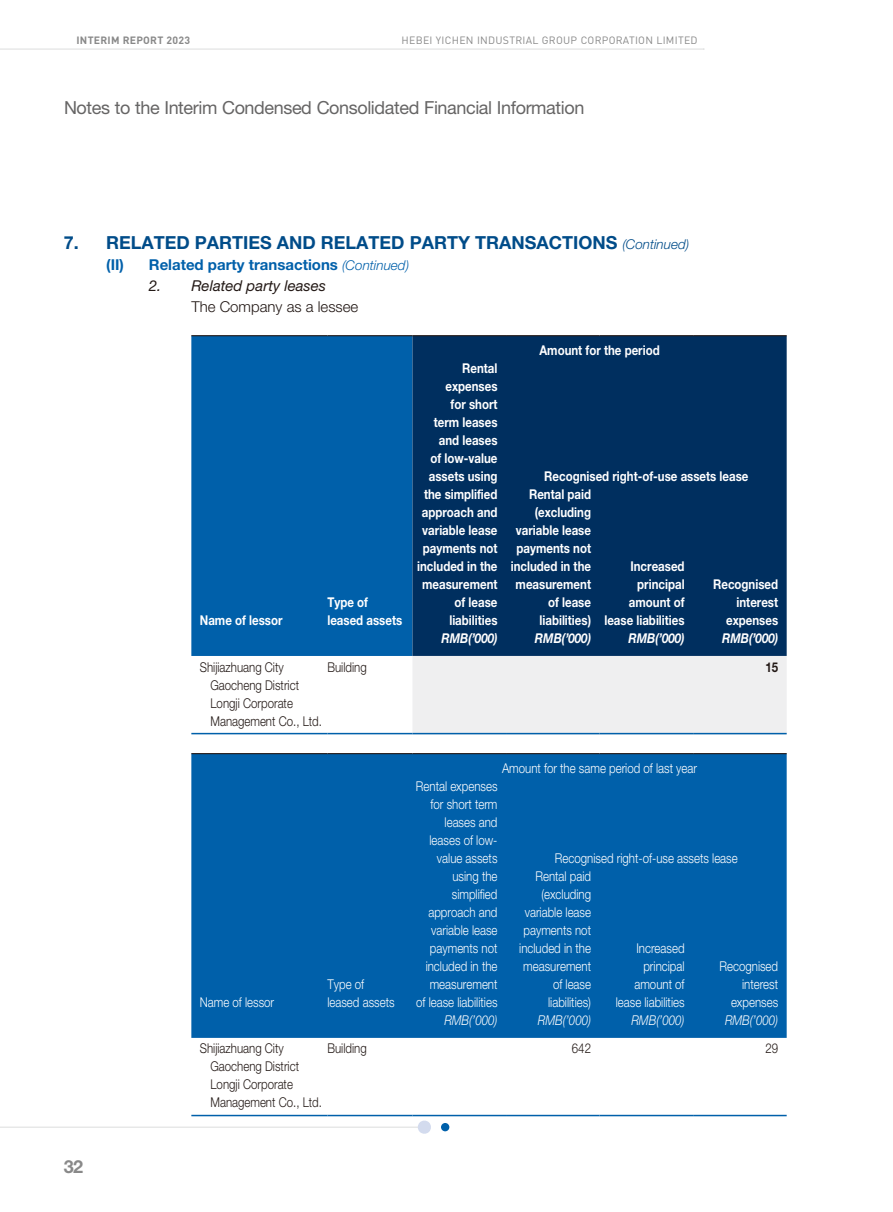
<style>
.page{position:relative;width:893px;height:1212px;background:#fff}
.page>*{position:absolute;margin:0;border:0;box-sizing:border-box;transform-origin:0 0}
.t1{font:18px "Helvetica Neue LT Std";letter-spacing:-.02em;color:#666565}
.t2{font:700 18px "Helvetica Neue LT Std";color:#004c89}
.t3{font:700 18px "Helvetica Neue LT Std";color:#898989}
.t4{font:700 15px "Helvetica Neue LT Std";color:#0060aa}
.t5{font:italic 15px "Helvetica Neue LT Std";color:#231916}
.t6{font:300 15px "Helvetica Neue LT Std";color:#231916}
.t7{font:300 13.5px/18px "Helvetica Neue LT Std";color:#fff;text-align:right;scale:.85 1}
.t8{font:700 13.5px/18px "Helvetica Neue LT Std";color:#fff;text-align:right;scale:.85 1}
.t9{font:300 13.5px/18px "Helvetica Neue LT Std";color:#231916;scale:.85 1}
.t10{font:italic 700 13.5px "Helvetica Neue LT Std";color:#fff;scale:.85 1}
.t11{font:italic 300 13.5px "Helvetica Neue LT Std";color:#fff;scale:.85 1}
.t12{font:700 13.5px "Helvetica Neue LT Std";color:#231916;scale:.85 1}
.t13{font:10.5px "DIN";letter-spacing:.025em;color:#898989}
.t14{font:700 10.5px "DIN";letter-spacing:.025em;color:#898989}
.s1{font-weight:300;font-style:italic;font-size:13.5px}
</style>
<div class="page">
<hr style="left:0;top:49px;width:704px;height:1px;background:#dcdddd">
<hr style="left:0;top:1127px;width:419px;height:1px;background:#dcdddd">
<div style="left:441px;top:1123px;width:8px;height:8px;background:#0060aa;border-radius:50%"></div>
<svg style="left:417px;top:1120px;width:14px;height:14px"></svg>
<svg style="left:191px;top:336px;width:221px;height:320px;background:#0664ac"></svg>
<div style="left:412px;top:336px;width:375px;height:320px;background:#002f5f"></div>
<div style="left:412px;top:656px;width:375px;height:77px;background:#efeff0"></div>
<hr style="left:191px;top:335px;width:136px;height:1px;background:#231916">
<hr style="left:327px;top:335px;width:85px;height:1px;background:#231916">
<hr style="left:412px;top:335px;width:94px;height:1px;background:#231916">
<hr style="left:506px;top:335px;width:94px;height:1px;background:#231916">
<hr style="left:600px;top:335px;width:93px;height:1px;background:#231916">
<hr style="left:693px;top:335px;width:94px;height:1px;background:#231916">
<hr style="left:191px;top:733px;width:136px;height:1px;background:#0060aa">
<hr style="left:327px;top:733px;width:85px;height:1px;background:#0060aa">
<hr style="left:412px;top:733px;width:94px;height:1px;background:#0060aa">
<hr style="left:506px;top:733px;width:94px;height:1px;background:#0060aa">
<hr style="left:600px;top:733px;width:93px;height:1px;background:#0060aa">
<hr style="left:693px;top:733px;width:94px;height:1px;background:#0060aa">
<div style="left:191px;top:754px;width:596px;height:284px;background:#0060aa"></div>
<hr style="left:191px;top:753px;width:136px;height:1px;background:#231916">
<hr style="left:327px;top:753px;width:85px;height:1px;background:#231916">
<hr style="left:412px;top:753px;width:94px;height:1px;background:#231916">
<hr style="left:506px;top:753px;width:94px;height:1px;background:#231916">
<hr style="left:600px;top:753px;width:93px;height:1px;background:#231916">
<hr style="left:693px;top:753px;width:94px;height:1px;background:#231916">
<hr style="left:191px;top:1115px;width:136px;height:1px;background:#0060aa">
<hr style="left:327px;top:1115px;width:85px;height:1px;background:#0060aa">
<hr style="left:412px;top:1115px;width:94px;height:1px;background:#0060aa">
<hr style="left:506px;top:1115px;width:94px;height:1px;background:#0060aa">
<hr style="left:600px;top:1115px;width:93px;height:1px;background:#0060aa">
<hr style="left:693px;top:1115px;width:94px;height:1px;background:#0060aa">
<p class="t14" style="left:77px;top:33px;width:115px">INTERIM REPORT 2023</p>
<p class="t13" style="left:402px;top:34px;width:297px">HEBEI YICHEN INDUSTRIAL GROUP CORPORATION LIMITED</p>
<h1 class="t1" style="left:64px;top:97px;width:522px">Notes to the Interim Condensed Consolidated Financial Information</h1>
<h1 class="t2" style="left:64px;top:231px;width:627px">7. RELATED PARTIES AND RELATED PARTY TRANSACTIONS <span class="s1">(Continued)</span></h1>
<p class="t4" style="left:106px;top:255px;width:304px">(II) Related party transactions <span class="s1">(Continued)</span></p>
<p class="t5" style="left:149px;top:276px;width:179px">2. Related party leases</p>
<p class="t6" style="left:191px;top:297px;width:168px">The Company as a lessee</p>
<p class="t8" style="left:539px;top:341px;width:143px">Amount for the period</p>
<p class="t8" style="left:417px;top:359px;width:96px">Rental expenses<br>for short<br>term leases and leases<br>of low-value assets using the simplified approach and variable lease payments not included in the measurement of lease liabilities</p>
<p class="t8" style="left:544px;top:467px;width:242px">Recognised right-of-use assets lease</p>
<p class="t8" style="left:511px;top:485px;width:96px">Rental paid (excluding variable lease payments not included in the measurement of lease liabilities)</p>
<p class="t8" style="left:604px;top:557px;width:96px">Increased principal amount of lease liabilities</p>
<p class="t8" style="left:713px;top:575px;width:78px">Recognised interest expenses</p>
<p class="t8" style="left:327px;top:593px;width:89px;text-align:left">Type of leased assets</p>
<p class="t8" style="left:200px;top:611px;width:99px">Name of lessor</p>
<p class="t10" style="left:441px;top:630px;width:68px">RMB(’000)</p>
<p class="t10" style="left:535px;top:630px;width:68px">RMB(’000)</p>
<p class="t10" style="left:628px;top:630px;width:68px">RMB(’000)</p>
<p class="t10" style="left:722px;top:630px;width:68px">RMB(’000)</p>
<p class="t9" style="left:210px;top:657px;width:133px;text-indent:-11px">Shijiazhuang City<br>Gaocheng District<br>Longji Corporate<br>Management Co., Ltd.</p>
<p class="t9" style="left:327px;top:657px;width:48px">Building</p>
<p class="t12" style="left:765px;top:658px;width:17px">15</p>
<p class="t7" style="left:502px;top:759px;width:231px">Amount for the same period of last year</p>
<p class="t7" style="left:416px;top:777px;width:98px">Rental expenses for short term leases and leases of low&shy;value assets using the simplified approach and variable lease payments not included in the measurement<br>of lease liabilities</p>
<p class="t7" style="left:555px;top:849px;width:217px">Recognised right-of-use assets lease</p>
<p class="t7" style="left:519px;top:867px;width:86px">Rental paid (excluding variable lease payments not included in the measurement of lease liabilities)</p>
<p class="t7" style="left:616px;top:939px;width:82px">Increased principal amount of lease liabilities</p>
<p class="t7" style="left:719px;top:957px;width:71px">Recognised interest expenses</p>
<p class="t7" style="left:327px;top:975px;width:81px;text-align:left">Type of leased assets</p>
<p class="t7" style="left:200px;top:993px;width:89px">Name of lessor</p>
<p class="t11" style="left:444px;top:1012px;width:64px">RMB(’000)</p>
<p class="t11" style="left:538px;top:1012px;width:64px">RMB(’000)</p>
<p class="t11" style="left:631px;top:1012px;width:64px">RMB(’000)</p>
<p class="t11" style="left:725px;top:1012px;width:64px">RMB(’000)</p>
<h1 class="t3" style="left:64px;top:1155px;width:21px">32</h1>
<p class="t9" style="left:210px;top:1039px;width:133px;text-indent:-11px">Shijiazhuang City<br>Gaocheng District<br>Longji Corporate<br>Management Co., Ltd.</p>
<p class="t9" style="left:327px;top:1039px;width:48px">Building</p>
<p class="t9" style="left:572px;top:1039px;width:24px">642</p>
<p class="t9" style="left:765px;top:1039px;width:17px">29</p>
</div>
